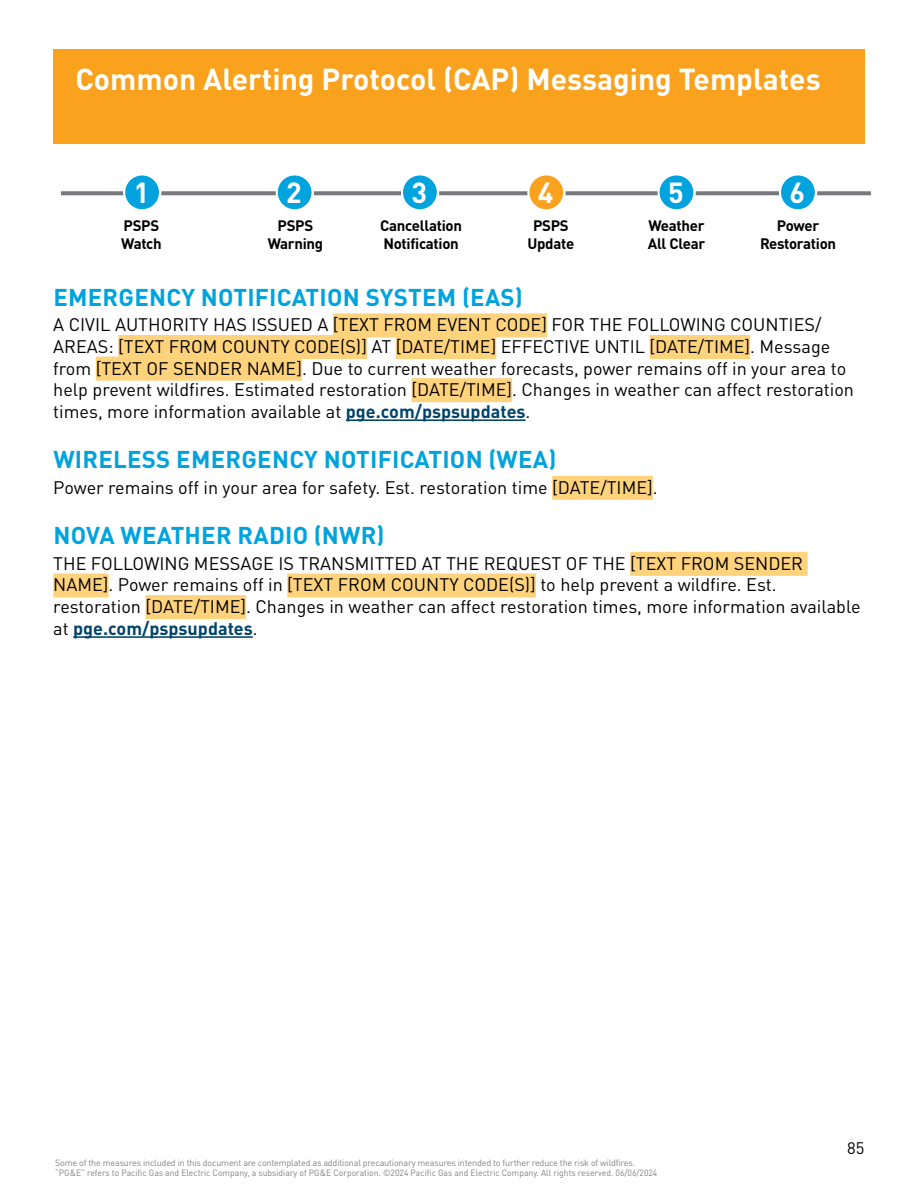
<style>
.page{position:relative;width:918px;height:1188px;background:#fff}
.page>*{position:absolute;margin:0;border:0;box-sizing:border-box;transform-origin:0 0}
.t1{font:700 30px "DINOT";color:#fff}
.t2{font:700 28.8px "DINOT";color:#fff}
.t3{font:700 24px "DINOT";letter-spacing:.01em;color:#00a3dd}
.t4{font:18px/21.6px "DINOT";color:#000}
.t5{font:16.5px "DINOT";color:#000}
.t6{font:700 15px/18px "DINOT";letter-spacing:-.02em;color:#000}
.t7{font:9px/10.5px "DINOT";letter-spacing:-.02em;color:#808285}
.s1{font-weight:700;color:#00446a}
</style>
<div class="page">
<div style="left:54px;top:50px;width:811px;height:94px;background:#faa21d"></div>
<svg style="left:61px;top:191px;width:810px;height:4px;background:#808184"></svg>
<svg style="left:124px;top:174px;width:37px;height:37px"></svg>
<div style="left:123px;top:173px;width:38px;height:38px;border:2px solid #fff;border-radius:50%"></div>
<div style="left:125px;top:175px;width:34px;height:34px;background:#00a3dd;border-radius:50%"></div>
<svg style="left:276px;top:174px;width:37px;height:37px"></svg>
<div style="left:276px;top:173px;width:38px;height:38px;border:2px solid #fff;border-radius:50%"></div>
<div style="left:278px;top:175px;width:34px;height:34px;background:#00a3dd;border-radius:50%"></div>
<svg style="left:402px;top:174px;width:36px;height:37px"></svg>
<div style="left:401px;top:173px;width:38px;height:38px;border:2px solid #fff;border-radius:50%"></div>
<div style="left:403px;top:175px;width:34px;height:34px;background:#00a3dd;border-radius:50%"></div>
<svg style="left:658px;top:174px;width:37px;height:37px"></svg>
<div style="left:658px;top:173px;width:38px;height:38px;border:2px solid #fff;border-radius:50%"></div>
<div style="left:660px;top:175px;width:33px;height:34px;background:#00a3dd;border-radius:50%"></div>
<svg style="left:528px;top:174px;width:37px;height:37px"></svg>
<div style="left:527px;top:173px;width:39px;height:38px;border:2px solid #fff;border-radius:50%"></div>
<div style="left:529px;top:175px;width:34px;height:34px;background:#faa21d;border-radius:50%"></div>
<svg style="left:780px;top:174px;width:36px;height:37px"></svg>
<div style="left:779px;top:173px;width:38px;height:38px;border:2px solid #fff;border-radius:50%"></div>
<div style="left:781px;top:175px;width:34px;height:34px;background:#00a3dd;border-radius:50%"></div>
<div style="left:333px;top:313px;width:214px;height:24px;background:#ffd27c"></div>
<div style="left:118px;top:335px;width:249px;height:24px;background:#ffd27c"></div>
<div style="left:396px;top:335px;width:100px;height:24px;background:#ffd27c"></div>
<div style="left:650px;top:335px;width:100px;height:24px;background:#ffd27c"></div>
<div style="left:96px;top:357px;width:206px;height:24px;background:#ffd27c"></div>
<div style="left:412px;top:378px;width:100px;height:24px;background:#ffd27c"></div>
<hr style="left:346px;top:419px;width:180px;height:2px;background:#00446a">
<div style="left:552px;top:476px;width:101px;height:24px;background:#ffd27c"></div>
<div style="left:630px;top:552px;width:178px;height:24px;background:#ffd27c"></div>
<div style="left:53px;top:573px;width:56px;height:24px;background:#ffd27c"></div>
<div style="left:287px;top:573px;width:249px;height:24px;background:#ffd27c"></div>
<div style="left:146px;top:595px;width:100px;height:24px;background:#ffd27c"></div>
<hr style="left:73px;top:636px;width:180px;height:2px;background:#00446a">
<h1 class="t1" style="left:75px;top:60px;width:747px">Common Alerting Protocol (CAP) Messaging Templates</h1>
<h2 class="t2" style="left:134px;top:174px;width:17px">1</h2>
<h2 class="t2" style="left:286px;top:174px;width:17px">2</h2>
<h2 class="t2" style="left:412px;top:174px;width:17px">3</h2>
<h2 class="t2" style="left:538px;top:174px;width:17px">4</h2>
<h2 class="t2" style="left:668px;top:174px;width:17px">5</h2>
<h2 class="t2" style="left:790px;top:174px;width:17px">6</h2>
<p class="t6" style="left:121px;top:216px;width:42px">PSPS<br>Watch</p>
<p class="t6" style="left:268px;top:216px;width:57px;text-align:center">PSPS<br>Warning</p>
<p class="t6" style="left:380px;top:216px;width:83px">Cancellation<br>Notification</p>
<p class="t6" style="left:527px;top:216px;width:48px;text-align:center">PSPS<br>Update</p>
<p class="t6" style="left:648px;top:216px;width:59px">Weather<br>All Clear</p>
<p class="t6" style="left:760px;top:216px;width:78px;text-align:center">Power<br>Restoration</p>
<h3 class="t3" style="left:53px;top:281px;width:471px">EMERGENCY NOTIFICATION SYSTEM (EAS)</h3>
<p class="t4" style="left:53px;top:314px;width:802px">A CIVIL AUTHORITY HAS ISSUED A [TEXT FROM EVENT CODE] FOR THE FOLLOWING COUNTIES/ AREAS: [TEXT FROM COUNTY CODE(S)] AT [DATE/TIME] EFFECTIVE UNTIL [DATE/TIME]. Message from [TEXT OF SENDER NAME]. Due to current weather forecasts, power remains off in your area to help prevent wildfires. Estimated restoration [DATE/TIME]. Changes in weather can affect restoration times, more information available at <span class="s1">pge.com/pspsupdates</span>.</p>
<h3 class="t3" style="left:53px;top:444px;width:504px">WIRELESS EMERGENCY NOTIFICATION (WEA)</h3>
<p class="t4" style="left:53px;top:476px;width:606px">Power remains off in your area for safety. Est. restoration time [DATE/TIME].</p>
<h3 class="t3" style="left:53px;top:520px;width:333px">NOVA WEATHER RADIO (NWR)</h3>
<p class="t4" style="left:53px;top:552px;width:809px">THE FOLLOWING MESSAGE IS TRANSMITTED AT THE REQUEST OF THE [TEXT FROM SENDER NAME]. Power remains off in [TEXT FROM COUNTY CODE(S)] to help prevent a wildfire. Est. restoration [DATE/TIME]. Changes in weather can affect restoration times, more information available at <span class="s1">pge.com/pspsupdates</span>.</p>
<p class="t7" style="left:55px;top:1157px;width:604px">Some of the measures included in this document are contemplated as additional precautionary measures intended to further reduce the risk of wildfires. “PG&amp;E” refers to Pacific Gas and Electric Company, a subsidiary of PG&amp;E Corporation. ©2024 Pacific Gas and Electric Company. All rights reserved. 06/06/2024</p>
<p class="t5" style="left:847px;top:1137px;width:19px">85</p>
</div>
